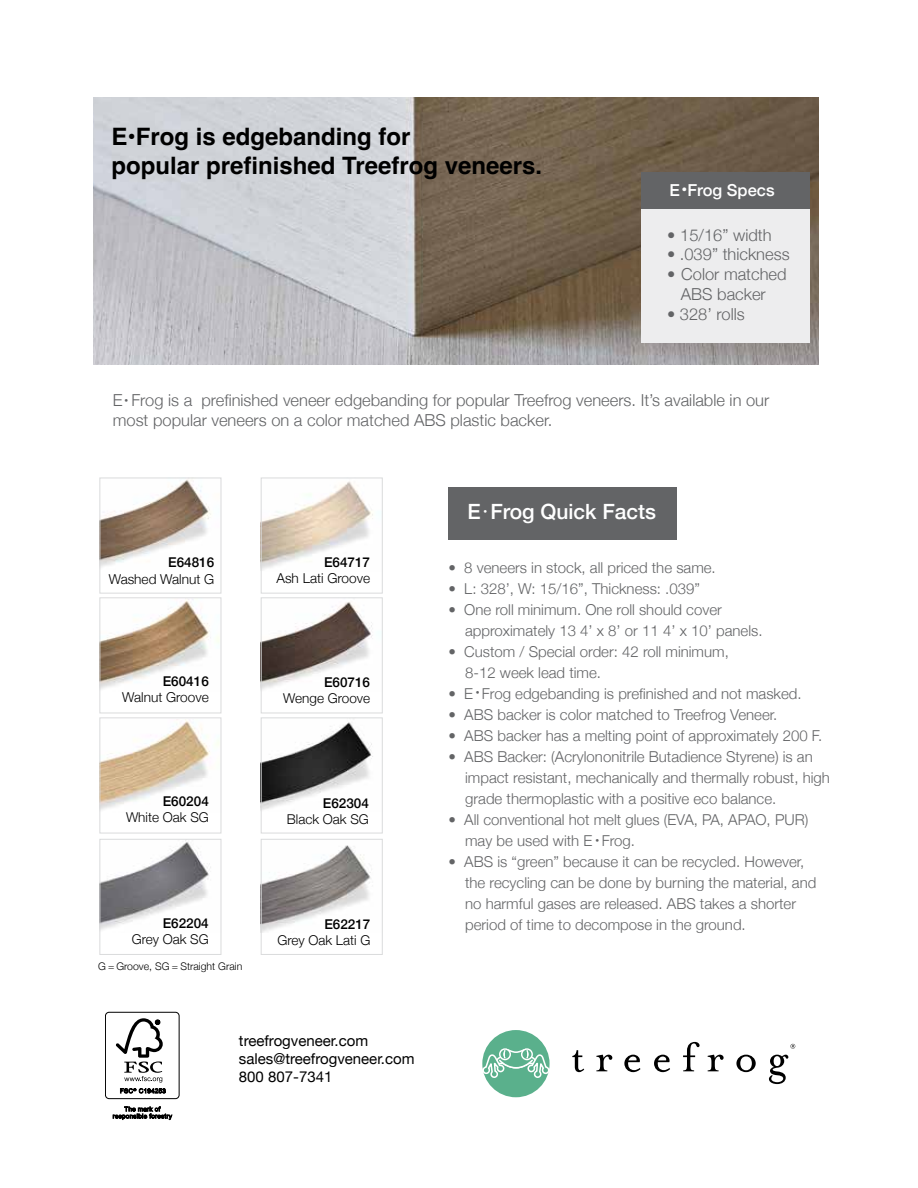
<style>
.page{position:relative;width:918px;height:1188px;background:#fff}
.page>*{position:absolute;margin:0;border:0;box-sizing:border-box;transform-origin:0 0}
.t1{font:700 24px/28.8px "Helvetica";color:#000}
.t2{font:500 21px "Helvetica Neue";color:#fff}
.t3{font:300 16.5px/19.8px "Helvetica Neue";color:#636466;text-align:center}
.t4{font:500 16.5px "Helvetica Neue";color:#fff}
.t5{font:300 15px/21px "Helvetica Neue";color:#636466}
.t6{font:15px/18px "Helvetica Neue";color:#000}
.t7{font:300 13.65px "Helvetica Neue";color:#000}
.t8{font:300 13.5px "Helvetica Neue";color:#000}
.t9{font:500 13.5px "Helvetica Neue";color:#000}
.t10{font:300 10.5px "Helvetica Neue";color:#000}
.t11{font:300 10.5px "Helvetica Neue";color:#fff}
.t12{font:300 7.5px "Helvetica Neue";color:#636466}
.t13{font:300 7.5px "Helvetica Neue";color:#fff}
</style>
<div class="page">
<img style="left:93px;top:97px;width:726px;height:268px">
<div style="left:641px;top:172px;width:169px;height:38px;background:#636466"></div>
<div style="left:641px;top:209px;width:169px;height:133px;background:#ededee"></div>
<img style="left:263px;top:481px;width:110px;height:89px">
<img style="left:263px;top:722px;width:110px;height:88px">
<img style="left:263px;top:845px;width:108px;height:87px">
<img style="left:102px;top:841px;width:109px;height:89px">
<img style="left:102px;top:600px;width:117px;height:89px">
<img style="left:102px;top:480px;width:109px;height:87px">
<img style="left:263px;top:602px;width:109px;height:87px">
<img style="left:102px;top:720px;width:117px;height:90px">
<div style="left:261px;top:478px;width:121px;height:115px;border:1px solid #dadbdc"></div>
<div style="left:261px;top:598px;width:121px;height:115px;border:1px solid #dadbdc"></div>
<div style="left:261px;top:718px;width:121px;height:115px;border:1px solid #dadbdc"></div>
<div style="left:261px;top:839px;width:121px;height:116px;border:1px solid #dadbdc"></div>
<div style="left:100px;top:478px;width:121px;height:115px;border:1px solid #dadbdc"></div>
<div style="left:100px;top:598px;width:121px;height:115px;border:1px solid #dadbdc"></div>
<div style="left:100px;top:718px;width:121px;height:115px;border:1px solid #dadbdc"></div>
<div style="left:100px;top:839px;width:121px;height:116px;border:1px solid #dadbdc"></div>
<div style="left:448px;top:487px;width:229px;height:52px;background:#636466"></div>
<div style="left:482px;top:1030px;width:68px;height:67px;background:#5ab08c;border-radius:50%"></div>
<svg style="left:482px;top:1048px;width:68px;height:31px"></svg>
<svg style="left:572px;top:1050px;width:12px;height:22px"></svg>
<svg style="left:596px;top:1055px;width:16px;height:16px"></svg>
<svg style="left:624px;top:1055px;width:17px;height:17px"></svg>
<svg style="left:654px;top:1055px;width:16px;height:17px"></svg>
<svg style="left:683px;top:1042px;width:17px;height:29px"></svg>
<svg style="left:708px;top:1055px;width:16px;height:16px"></svg>
<svg style="left:736px;top:1055px;width:20px;height:17px"></svg>
<svg style="left:768px;top:1055px;width:21px;height:29px"></svg>
<svg style="left:790px;top:1044px;width:5px;height:5px"></svg>
<div style="left:105px;top:1012px;width:75px;height:87px;border:1px solid #000;border-radius:4px"></div>
<svg style="left:116px;top:1018px;width:50px;height:75px"></svg>
<svg style="left:113px;top:1106px;width:59px;height:14px"></svg>
<h1 class="t1" style="left:111px;top:125px;width:432px">E•Frog is edgebanding for<br>popular prefinished Treefrog veneers.</h1>
<p class="t4" style="left:670px;top:177px;width:107px">E Frog Specs</p>
<p class="t11" style="left:682px;top:181px;width:7px">•<sup>•</sup></p>
<p class="t3" style="left:667px;top:224px;width:106px">• 15/16” width</p>
<p class="t3" style="left:667px;top:243px;width:124px">• .039” thickness</p>
<p class="t3" style="left:667px;top:263px;width:121px">• Color matched<br>ABS backer</p>
<p class="t3" style="left:667px;top:303px;width:79px">• 328’ rolls</p>
<p class="t3" style="left:113px;top:389px;width:658px;text-align:left">E Frog is a prefinished veneer edgebanding for popular Treefrog veneers. It’s available in our most popular veneers on a color matched ABS plastic backer.</p>
<p class="t12" style="left:125px;top:394px;width:5px">•</p>
<p class="t9" style="left:168px;top:552px;width:48px">E64816</p>
<p class="t7" style="left:109px;top:568px;width:107px">Washed Walnut G</p>
<p class="t9" style="left:324px;top:551px;width:48px">E64717</p>
<p class="t7" style="left:277px;top:567px;width:95px">Ash Lati Groove</p>
<p class="t9" style="left:163px;top:670px;width:48px">E60416</p>
<p class="t7" style="left:122px;top:687px;width:88px">Walnut Groove</p>
<p class="t9" style="left:324px;top:671px;width:48px">E60716</p>
<p class="t8" style="left:283px;top:687px;width:88px">Wenge Groove</p>
<p class="t9" style="left:163px;top:791px;width:48px">E60204</p>
<p class="t8" style="left:126px;top:807px;width:84px">White Oak SG</p>
<p class="t9" style="left:323px;top:792px;width:48px">E62304</p>
<p class="t8" style="left:287px;top:808px;width:84px">Black Oak SG</p>
<p class="t9" style="left:163px;top:912px;width:48px">E62204</p>
<p class="t8" style="left:132px;top:928px;width:79px">Grey Oak SG</p>
<p class="t10" style="left:98px;top:957px;width:146px">G = Groove, SG = Straight Grain</p>
<p class="t9" style="left:324px;top:913px;width:48px">E62217</p>
<p class="t8" style="left:277px;top:930px;width:95px">Grey Oak Lati G</p>
<p class="t6" style="left:239px;top:1033px;width:177px">treefrogveneer.com sales@treefrogveneer.com<br>800 807-7341</p>
<h2 class="t2" style="left:467px;top:495px;width:190px">E Frog Quick Facts</h2>
<p class="t13" style="left:483px;top:505px;width:5px">•</p>
<p class="t5" style="left:448px;top:556px;width:269px">• 8 veneers in stock, all priced the same.</p>
<p class="t5" style="left:448px;top:577px;width:253px">• L: 328’, W: 15/16”, Thickness: .039”</p>
<p class="t5" style="left:465px;top:598px;width:299px;text-indent:-17px">• One roll minimum. One roll should cover approximately 13 4’ x 8’ or 11 4’ x 10’ panels.</p>
<p class="t5" style="left:465px;top:640px;width:265px;text-indent:-17px">• Custom / Special order: 42 roll minimum,<br>8-12 week lead time.</p>
<p class="t5" style="left:448px;top:682px;width:355px">• E Frog edgebanding is prefinished and not masked.</p>
<p class="t5" style="left:448px;top:703px;width:330px">• ABS backer is color matched to Treefrog Veneer.</p>
<p class="t5" style="left:448px;top:724px;width:375px">• ABS backer has a melting point of approximately 200 F.</p>
<p class="t5" style="left:465px;top:745px;width:366px;text-indent:-17px">• ABS Backer: (Acrylononitrile Butadience Styrene) is an impact resistant, mechanically and thermally robust, high grade thermoplastic with a positive eco balance.</p>
<p class="t5" style="left:465px;top:808px;width:345px;text-indent:-17px">• All conventional hot melt glues (EVA, PA, APAO, PUR) may be used with E Frog.</p>
<p class="t5" style="left:465px;top:850px;width:353px;text-indent:-17px">• ABS is “green” because it can be recycled. However, the recycling can be done by burning the material, and no harmful gases are released. ABS takes a shorter period of time to decompose in the ground.</p>
<p class="t12" style="left:476px;top:687px;width:5px">•</p>
<p class="t12" style="left:596px;top:834px;width:5px">•</p>
</div>
